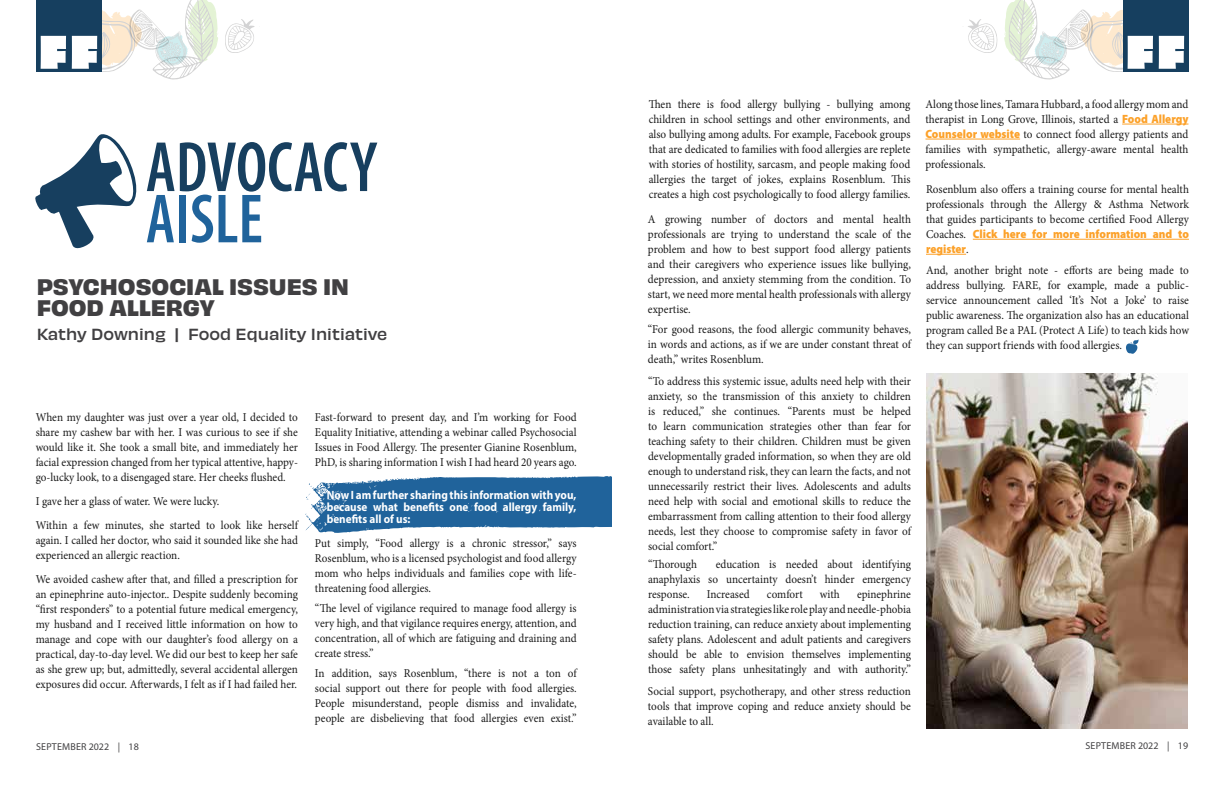
<style>
.page{position:relative;width:1224px;height:792px;background:#fff}
.page>*{position:absolute;margin:0;border:0;box-sizing:border-box;transform-origin:0 0}
.t1{font:600 condensed 71.9px "Myriad Pro";color:#173f5f;scale:.93 1}
.t2{font:600 condensed 70.2px "Myriad Pro";color:#20639b;scale:.93 1}
.t3{font:700 21px/21px "Obviously";color:#414042}
.t4{font:500 15px "Obviously";color:#414042}
.t5{font:12px/15px "Minion Pro";color:#1a1a1a;text-align:justify;scale:.93 1}
.t6{font:700 12px/12px "Myriad Pro";color:#fff;text-align:justify;scale:.93 1}
.t7{font:900 12px/15px "Myriad Pro";color:#fca129;scale:.93 1}
.t8{font:10px "Myriad Pro";letter-spacing:.02em;color:#414042}
.s1{font-family:"Myriad Pro";font-weight:900;color:#fca129}
.s2{font-family:"Minion Pro";font-weight:400;color:#1a1a1a}
</style>
<div class="page">
<svg style="left:225px;top:19px;width:30px;height:34px"></svg>
<div style="left:36px;top:0;width:65px;height:72px;background:#163f5f"></div>
<svg style="left:41px;top:36px;width:25px;height:33px"></svg>
<svg style="left:72px;top:0;width:146px;height:80px"></svg>
<svg style="left:968px;top:19px;width:30px;height:34px"></svg>
<div style="left:1123px;top:0;width:65px;height:72px;background:#163f5f"></div>
<svg style="left:1004px;top:0;width:149px;height:80px"></svg>
<svg style="left:1159px;top:36px;width:25px;height:33px"></svg>
<svg style="left:305px;top:476px;width:307px;height:57px;background:#467eac"></svg>
<svg style="left:35px;top:134px;width:102px;height:115px"></svg>
<hr style="left:1122px;top:124px;width:67px;height:1px;background:#fca129">
<hr style="left:926px;top:139px;width:94px;height:1px;background:#fca129">
<hr style="left:973px;top:239px;width:216px;height:1px;background:#fca129">
<hr style="left:926px;top:254px;width:40px;height:1px;background:#fca129">
<img style="left:926px;top:373px;width:262px;height:356px">
<svg style="left:1126px;top:339px;width:12px;height:15px"></svg>
<h1 class="t1" style="left:146px;top:123px;width:250px">ADVOCACY</h1>
<h2 class="t2" style="left:146px;top:176px;width:127px">AISLE</h2>
<h3 class="t3" style="left:37px;top:275px;width:314px">PSYCHOSOCIAL ISSUES IN<br>FOOD ALLERGY</h3>
<p class="t4" style="left:37px;top:322px;width:352px">Kathy Downing | Food Equality Initiative</p>
<p class="t5" style="left:36px;top:410px;width:284px">When my daughter was just over a year old, I decided to share my cashew bar with her. I was curious to see if she would like it. She took a small bite, and immediately her facial expression changed from her typical attentive, happy&shy;go-lucky look, to a disengaged stare. Her cheeks flushed.</p>
<p class="t5" style="left:36px;top:494px;width:199px">I gave her a glass of water. We were lucky.</p>
<p class="t5" style="left:36px;top:518px;width:284px">Within a few minutes, she started to look like herself again. I called her doctor, who said it sounded like she had experienced an allergic reaction.</p>
<p class="t5" style="left:36px;top:572px;width:284px">We avoided cashew after that, and filled a prescription for an epinephrine auto-injector.. Despite suddenly becoming “first responders” to a potential future medical emergency, my husband and I received little information on how to manage and cope with our daughter’s food allergy on a practical, day-to-day level. We did our best to keep her safe as she grew up; but, admittedly, several accidental allergen exposures did occur. Afterwards, I felt as if I had failed her.</p>
<p class="t5" style="left:315px;top:410px;width:283px">Fast-forward to present day, and I’m working for Food Equality Initiative, attending a webinar called Psychosocial Issues in Food Allergy. The presenter Gianine Rosenblum, PhD, is sharing information I wish I had heard 20 years ago.</p>
<p class="t6" style="left:327px;top:488px;width:270px">Now I am further sharing this information with you, because what benefits one food allergy family, benefits all of us:</p>
<p class="t5" style="left:315px;top:535px;width:283px">Put simply, “Food allergy is a chronic stressor,” says Rosenblum, who is a licensed psychologist and food allergy mom who helps individuals and families cope with life&shy;threatening food allergies.</p>
<p class="t5" style="left:315px;top:600px;width:283px">“The level of vigilance required to manage food allergy is very high, and that vigilance requires energy, attention, and concentration, all of which are fatiguing and draining and create stress.”</p>
<p class="t5" style="left:315px;top:665px;width:283px">In addition, says Rosenblum, “there is not a ton of social support out there for people with food allergies.<br>People misunderstand, people dismiss and invalidate, people are disbelieving that food allergies even exist.”</p>
<p class="t5" style="left:649px;top:97px;width:283px">Then there is food allergy bullying - bullying among children in school settings and other environments, and also bullying among adults. For example, Facebook groups that are dedicated to families with food allergies are replete with stories of hostility, sarcasm, and people making food allergies the target of jokes, explains Rosenblum. This creates a high cost psychologically to food allergy families.</p>
<p class="t5" style="left:648px;top:211px;width:284px">A growing number of doctors and mental health professionals are trying to understand the scale of the problem and how to best support food allergy patients and their caregivers who experience issues like bullying, depression, and anxiety stemming from the condition. To start, we need more mental health professionals with allergy expertise.</p>
<p class="t5" style="left:648px;top:322px;width:284px">“For good reasons, the food allergic community behaves, in words and actions, as if we are under constant threat of death,” writes Rosenblum.</p>
<p class="t5" style="left:648px;top:373px;width:284px">“To address this systemic issue, adults need help with their anxiety, so the transmission of this anxiety to children is reduced,” she continues. “Parents must be helped to learn communication strategies other than fear for teaching safety to their children. Children must be given developmentally graded information, so when they are old enough to understand risk, they can learn the facts, and not unnecessarily restrict their lives. Adolescents and adults need help with social and emotional skills to reduce the embarrassment from calling attention to their food allergy needs, lest they choose to compromise safety in favor of social comfort.”</p>
<p class="t5" style="left:648px;top:556px;width:54px">“Thorough</p>
<p class="t5" style="left:648px;top:556px;width:284px;text-indent:68px">education is needed about identifying anaphylaxis so uncertainty doesn’t hinder emergency response.</p>
<p class="t5" style="left:648px;top:586px;width:284px;text-indent:209px">epinephrine administration via strategies like role play and needle-phobia reduction training, can reduce anxiety about implementing safety plans. Adolescent and adult patients and caregivers should be able to envision themselves implementing those safety plans unhesitatingly and with authority.”</p>
<p class="t5" style="left:648px;top:683px;width:284px">Social support, psychotherapy, and other stress reduction tools that improve coping and reduce anxiety should be available to all.</p>
<p class="t5" style="left:707px;top:586px;width:48px">Increased</p>
<p class="t5" style="left:767px;top:586px;width:40px">comfort</p>
<p class="t5" style="left:820px;top:586px;width:23px">with</p>
<p class="t5" style="left:926px;top:97px;width:284px">Along those lines, Tamara Hubbard, a food allergy mom and therapist in Long Grove, Illinois, started a <span class="s1">Food Allergy Counselor website</span> to connect food allergy patients and families with sympathetic, allergy-aware mental health professionals.</p>
<p class="t5" style="left:926px;top:182px;width:284px">Rosenblum also offers a training course for mental health professionals through the Allergy &amp; Asthma Network that guides participants to become certified Food Allergy</p>
<p class="t7" style="left:926px;top:226px;width:284px"><span class="s2">Coaches.</span> Click here for more information and to register<span class="s2">.</span></p>
<p class="t5" style="left:926px;top:263px;width:284px">And, another bright note - efforts are being made to address bullying. FARE, for example, made a public&shy;service announcement called ‘It’s Not a Joke’ to raise public awareness. The organization also has an educational program called Be a PAL (Protect A Life) to teach kids how they can support friends with food allergies.</p>
<p class="t8" style="left:36px;top:740px;width:104px">SEPTEMBER 2022 | 18</p>
<p class="t8" style="left:1085px;top:739px;width:104px">SEPTEMBER 2022 | 19</p>
</div>
